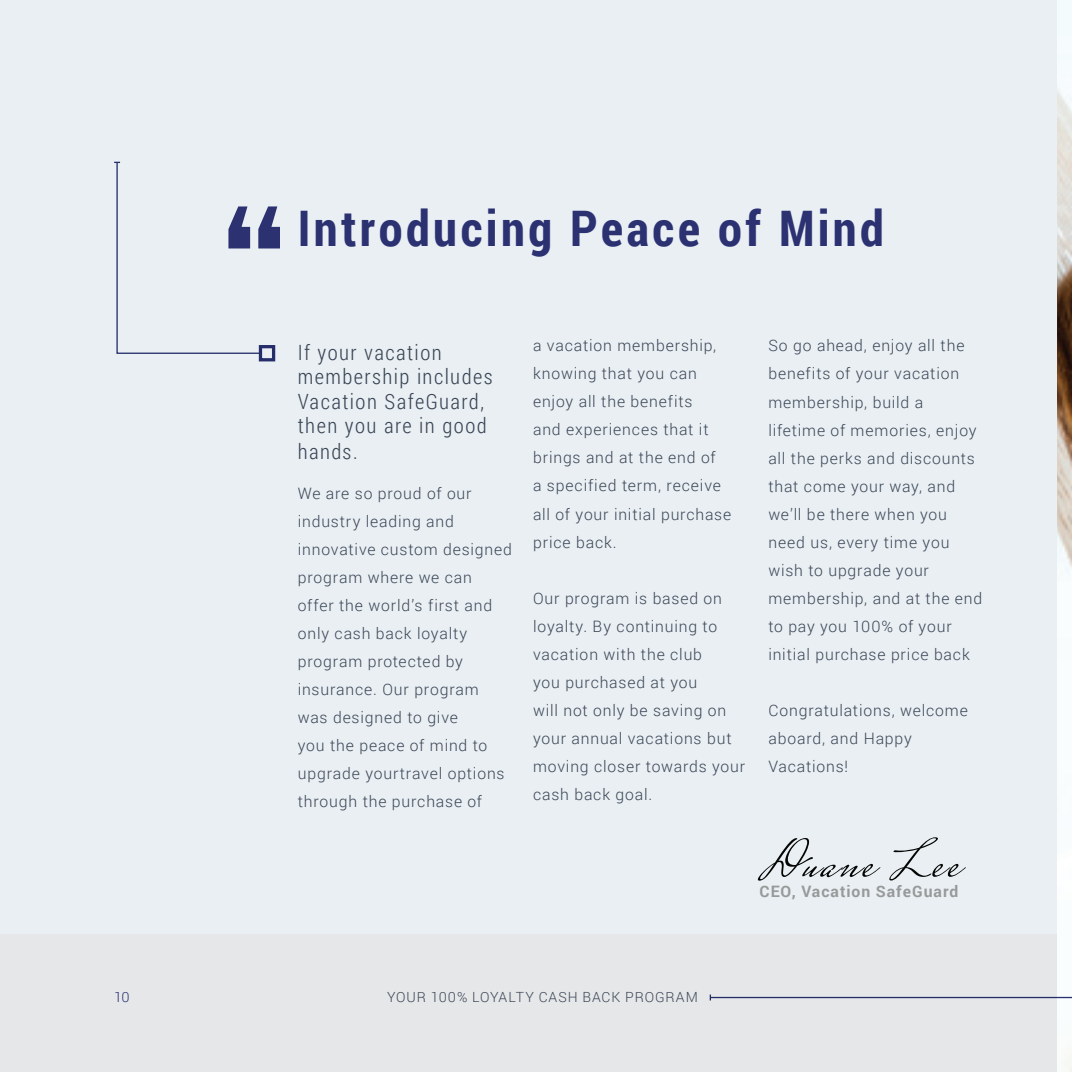
<style>
.page{position:relative;width:1072px;height:1072px;background:#fff}
.page>*{position:absolute;margin:0;border:0;box-sizing:border-box;transform-origin:0 0}
.t1{font:52.5px "Mrs Saint Delafield";letter-spacing:.04em;color:#040503}
.t2{font:700 49px "Roboto Condensed";letter-spacing:.07em;color:#2b3171}
.t3{font:300 21px/24.7px "Roboto Condensed";letter-spacing:.065em;color:#3a4555}
.t4{font:300 15.75px/28px "Roboto";letter-spacing:.055em;color:#3a4555}
.t5{font:700 15.75px "Roboto";letter-spacing:.06em;color:#989999}
.t6{font:300 14px "Roboto";letter-spacing:.065em;color:#3a4555}
.t7{font:300 14px "Roboto";color:#2a3071}
</style>
<div class="page">
<div style="left:0;top:933px;width:1071px;height:138px;background:#e6e7e9"></div>
<div style="left:0;top:0;width:1071px;height:933px;background:#e9eff3"></div>
<img style="left:1057px;top:0;width:14px;height:1071px">
<hr style="left:710px;top:996px;width:361px;height:2px;background:#283171">
<div style="left:259px;top:345px;width:16px;height:16px;border:3px solid #293171"></div>
<svg style="left:114px;top:161px;width:166px;height:193px"></svg>
<h2 class="t2" style="left:298px;top:194px;width:587px">Introducing Peace of Mind</h2>
<h3 class="t3" style="left:298px;top:339px;width:196px">If your vacation membership includes<br>Vacation SafeGuard, then you are in good hands.</h3>
<p class="t4" style="left:298px;top:478px;width:216px">We are so proud of our industry leading and innovative custom designed program where we can<br>offer the world’s first and only cash back loyalty program protected by insurance. Our program was designed to give<br>you the peace of mind to upgrade yourtravel options through the purchase of</p>
<p class="t4" style="left:533px;top:331px;width:200px">a vacation membership, knowing that you can enjoy all the benefits<br>and experiences that it brings and at the end of<br>a specified term, receive all of your initial purchase price back.</p>
<p class="t4" style="left:533px;top:583px;width:214px">Our program is based on loyalty. By continuing to vacation with the club<br>you purchased at you<br>will not only be saving on your annual vacations but moving closer towards your cash back goal.</p>
<p class="t4" style="left:768px;top:331px;width:215px">So go ahead, enjoy all the benefits of your vacation membership, build a lifetime of memories, enjoy all the perks and discounts that come your way, and we’ll be there when you need us, every time you wish to upgrade your membership, and at the end to pay you 100% of your initial purchase price back</p>
<p class="t4" style="left:768px;top:695px;width:201px">Congratulations, welcome aboard, and Happy<br>Vacations!</p>
<h1 class="t1" style="left:758px;top:827px;width:203px">Duane Lee</h1>
<p class="t5" style="left:759px;top:880px;width:200px">CEO, Vacation SafeGuard</p>
<p class="t7" style="left:114px;top:987px;width:17px">10</p>
<p class="t6" style="left:387px;top:987px;width:312px">YOUR 100% LOYALTY CASH BACK PROGRAM</p>
</div>
